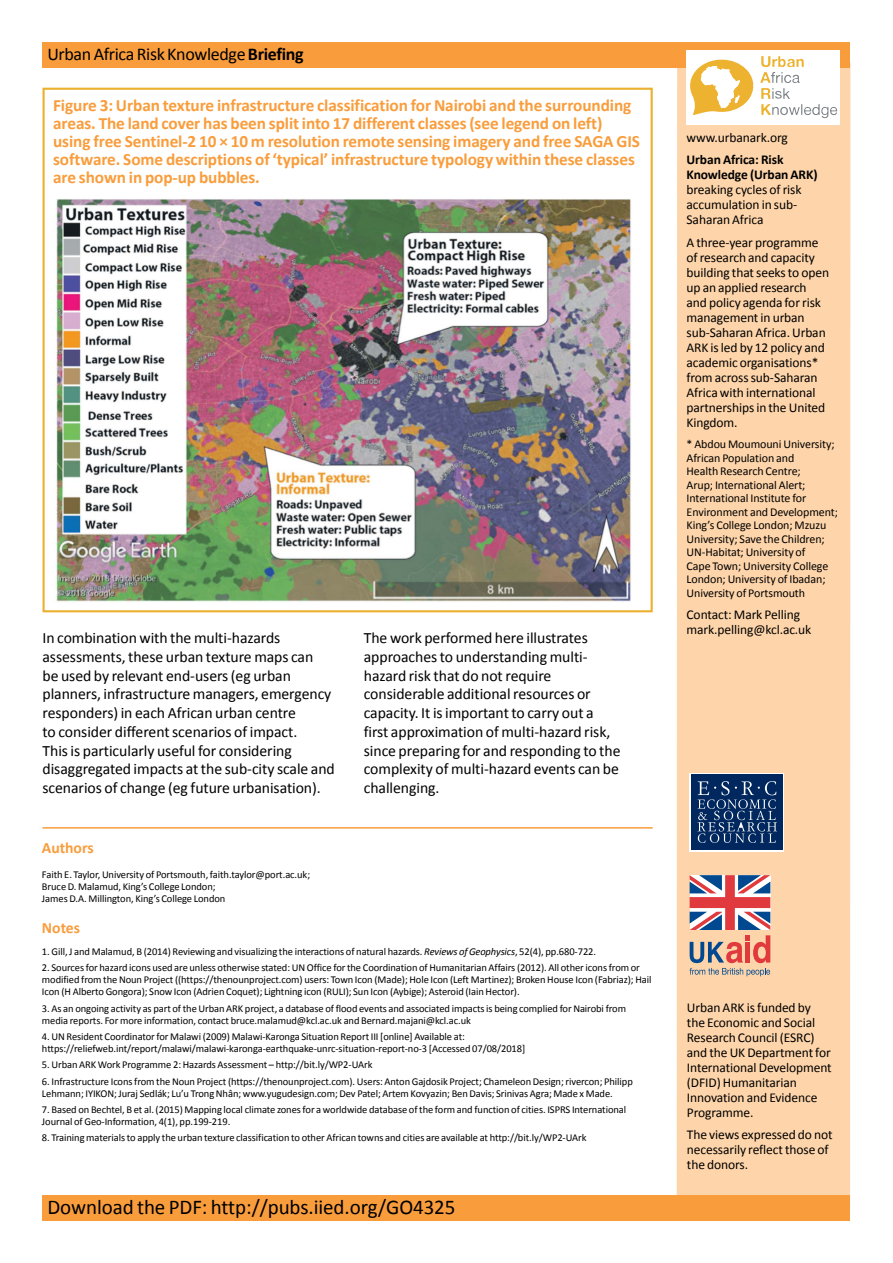
<style>
.page{position:relative;width:893px;height:1263px;background:#fff}
.page>*{position:absolute;margin:0;border:0;box-sizing:border-box;transform-origin:0 0}
.t1{font:21px "Calibri";letter-spacing:-.005em;color:#000}
.t2{font:18px "Calibri";letter-spacing:-.02em;color:#000}
.t3{font:700 17.25px/18px "Calibri";letter-spacing:-.005em;color:#f99d3c}
.t4{font:15.75px/18.8px "Calibri";letter-spacing:-.005em;color:#000}
.t5{font:700 15.75px "Calibri";letter-spacing:-.005em;color:#f99d3c}
.t6{font:13.5px/15px "Calibri";letter-spacing:-.01em;color:#000}
.t7{font:700 13.5px/15px "Calibri";letter-spacing:-.01em;color:#000}
.t8{font:12px/13.5px "Calibri";letter-spacing:-.005em;color:#000}
.t9{font:10.5px/12px "Calibri";letter-spacing:-.005em;color:#000}
.t10{font:9px "Minion Pro";color:#000}
.s1{font-weight:700}
.s2{font-style:italic}
</style>
<div class="page">
<div style="left:677px;top:62px;width:173px;height:1149px;background:#fed5aa"></div>
<div style="left:43px;top:43px;width:807px;height:25px;background:#f99d3c"></div>
<div style="left:43px;top:1195px;width:807px;height:25px;background:#f99d3c"></div>
<hr style="left:43px;top:827px;width:610px;height:2px;background:#f99d3c">
<svg style="left:690px;top:875px;width:80px;height:101px"></svg>
<div style="left:690px;top:773px;width:94px;height:78px;background:#00285e"></div>
<svg style="left:697px;top:781px;width:80px;height:62px"></svg>
<div style="left:686px;top:50px;width:154px;height:75px;background:#fff"></div>
<svg style="left:690px;top:60px;width:64px;height:55px"></svg>
<svg style="left:760px;top:56px;width:77px;height:62px"></svg>
<div style="left:43px;top:88px;width:610px;height:524px;border:2px solid #ecb02f"></div>
<img style="left:56px;top:199px;width:575px;height:403px">
<h2 class="t2" style="left:47px;top:43px;width:258px">Urban Africa RiskKnowledge <span class="s1">Briefing</span></h2>
<p class="t3" style="left:53px;top:96px;width:588px">Figure 3: Urban texture infrastructure classification for Nairobi and the surrounding areas. The land cover has been split into 17 different classes (see legend on left) using free Sentinel-2 10 × 10 m resolution remote sensing imagery and free SAGA GIS software. Some descriptions of ‘typical’ infrastructure typology within these classes are shown in pop-up bubbles.</p>
<p class="t4" style="left:43px;top:628px;width:294px">In combination with the multi-hazards assessments, these urban texture maps can<br>be used by relevant end-users (eg urban planners, infrastructure managers, emergency responders) in each African urban centre<br>to consider different scenarios of impact.<br>This is particularly useful for considering disaggregated impacts at the sub-city scale and scenarios of change (eg future urbanisation).</p>
<p class="t4" style="left:364px;top:628px;width:258px">The work performed here illustrates approaches to understanding multi&shy;hazard risk that do not require considerable additional resources or capacity. It is important to carry out a first approximation of multi-hazard risk, since preparing for and responding to the complexity of multi-hazard events can be challenging.</p>
<h3 class="t5" style="left:42px;top:838px;width:53px">Authors</h3>
<p class="t9" style="left:42px;top:868px;width:270px">Faith E. Taylor, University of Portsmouth, faith.taylor@port.ac.uk;<br>Bruce D. Malamud, King’s College London;<br>James D.A. Millington, King’s College London</p>
<h3 class="t5" style="left:42px;top:918px;width:40px">Notes</h3>
<p class="t9" style="left:42px;top:945px;width:556px">1. Gill, J and Malamud, B (2014) Reviewing and visualizing the interactions of natural hazards. <span class="s2">Reviews of Geophysics</span>, 52(4), pp.680-722.</p>
<p class="t9" style="left:42px;top:961px;width:611px">2. Sources for hazard icons used are unless otherwise stated: UN Office for the Coordination of Humanitarian Affairs (2012). All other icons from or modified from the Noun Project ((https://thenounproject.com) users: Town Icon (Made); Hole Icon (Left Martinez); Broken House Icon (Fabriaz); Hail<br>Icon (H Alberto Gongora); Snow Icon (Adrien Coquet); Lightning icon (RULI); Sun Icon (Aybige); Asteroid (Iain Hector).</p>
<p class="t9" style="left:42px;top:1002px;width:586px">3. As an ongoing activity as part of the Urban ARK project, a database of flood events and associated impacts is being complied for Nairobi from media reports. For more information, contact bruce.malamud@kcl.ac.uk and Bernard.majani@kcl.ac.uk</p>
<p class="t9" style="left:42px;top:1030px;width:485px">4. UN Resident Coordinator for Malawi (2009) Malawi-Karonga Situation Report III [online] Available at: https://reliefweb.int/report/malawi/malawi-karonga-earthquake-unrc-situation-report-no-3 [Accessed 07/08/2018]</p>
<p class="t9" style="left:42px;top:1058px;width:332px">5. Urban ARK Work Programme 2: Hazards Assessment – http://bit.ly/WP2-UArk</p>
<p class="t9" style="left:42px;top:1074px;width:592px">6. Infrastructure Icons from the Noun Project (https://thenounproject.com). Users: Anton Gajdosik Project; Chameleon Design; rivercon; Philipp<br>Lehmann; IYIKON; Juraj Sedlák; Lu’u Trong Nhân; www.yugudesign.com; Dev Patel; Artem Kovyazin; Ben Davis; Srinivas Agra; Made x Made.</p>
<p class="t9" style="left:42px;top:1103px;width:586px">7. Based on Bechtel, B et al. (2015) Mapping local climate zones for a worldwide database of the form and function of cities. ISPRS International<br>Journal of Geo-Information, 4(1), pp.199-219.</p>
<p class="t9" style="left:42px;top:1131px;width:546px">8. Training materials to apply the urban texture classification to other African towns and cities are available at http://bit.ly/WP2-UArk</p>
<p class="t10" style="left:200px;top:1088px;width:4px">.</p>
<h1 class="t1" style="left:47px;top:1194px;width:410px">Download the PDF: http://pubs.iied.org/GO4325</h1>
<p class="t6" style="left:686px;top:129px;width:103px">www.urbanark.org</p>
<p class="t7" style="left:686px;top:152px;width:133px">Urban Africa: Risk<br>Knowledge (Urban ARK)</p>
<p class="t6" style="left:686px;top:182px;width:117px">breaking cycles of risk accumulation in sub-<br>Saharan Africa</p>
<p class="t6" style="left:686px;top:234px;width:144px">A three-year programme of research and capacity building that seeks to open up an applied research and policy agenda for risk management in urban sub-Saharan Africa. Urban<br>ARK is led by 12 policy and academic organisations* from across sub-Saharan<br>Africa with international partnerships in the United<br>Kingdom.</p>
<p class="t8" style="left:686px;top:437px;width:153px">* Abdou Moumouni University;<br>African Population and<br>Health Research Centre;<br>Arup; International Alert;<br>International Institute for<br>Environment and Development;<br>King’s College London; Mzuzu<br>University; Save the Children;<br>UN-Habitat; University of<br>Cape Town; University College<br>London; University of Ibadan;<br>University of Portsmouth</p>
<p class="t6" style="left:686px;top:606px;width:126px">Contact: Mark Pelling mark.pelling@kcl.ac.uk</p>
<p class="t6" style="left:687px;top:999px;width:146px">Urban ARK is funded by the Economic and Social<br>Research Council (ESRC) and the UK Department for<br>International Development (DFID) Humanitarian<br>Innovation and Evidence<br>Programme.</p>
<p class="t6" style="left:687px;top:1126px;width:147px">The views expressed do not necessarily reflect those of the donors.</p>
</div>
